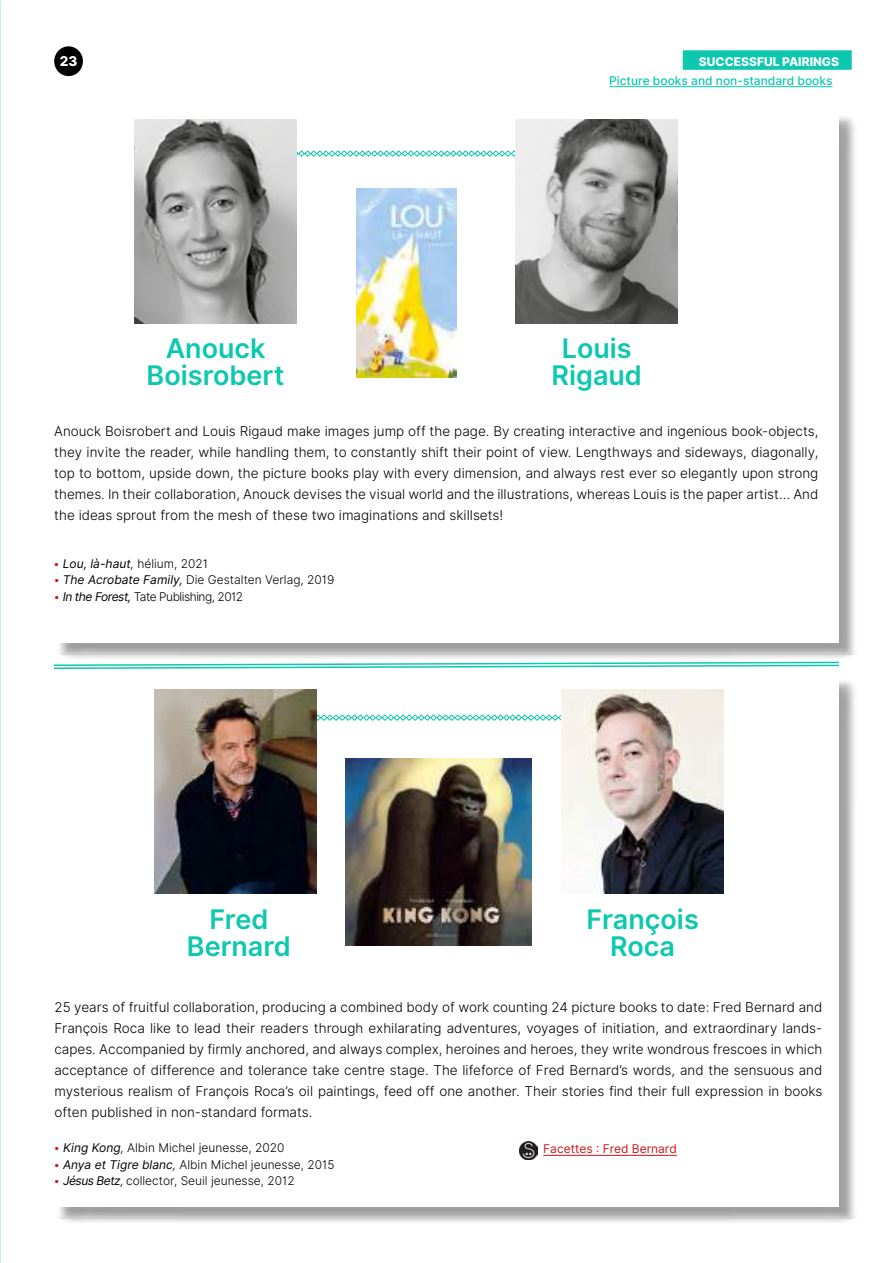
<style>
.page{position:relative;width:893px;height:1263px;background:#fff}
.page>*{position:absolute;margin:0;border:0;box-sizing:border-box;transform-origin:0 0}
.t1{font:600 27px/27px "Inter";color:#0dc8af;text-align:center}
.t2{font:13.5px/21px "Inter Light BETA";color:#000;text-align:justify}
.t3{font:800 13.5px "Inter";color:#fff}
.t4{font:12px "Inter Light BETA";color:#000}
.t5{font:500 12px "Inter";color:#0dc8af}
.t6{font:12px "Inter Light BETA";letter-spacing:-.04em;color:#000}
.t7{font:italic 12px "Inter";color:#000}
.t8{font:12px "Inter";color:#cd1619}
.t9{font:800 12px "Inter";color:#fff}
.s1{font-family:"Inter Light BETA";font-style:normal;color:#cd1619}
.s2{font-family:"Inter Light Italic BETA";font-style:normal}
.s3{font-family:"Inter Light BETA";font-style:normal}
.s4{color:#cd1619}
.s5{font-family:"Inter";font-style:italic}
.s6{font-family:"Inter Light Italic BETA"}
</style>
<div class="page">
<div style="left:54px;top:46px;width:29px;height:30px;background:#000;border-radius:50%"></div>
<div style="left:56px;top:114px;width:801px;height:547px;background:#000;opacity:.38"></div>
<div style="left:54px;top:111px;width:785px;height:532px;background:#fff"></div>
<div style="left:683px;top:50px;width:169px;height:20px;background:#0dc8af"></div>
<svg style="left:54px;top:661px;width:785px;height:8px"></svg>
<hr style="left:609px;top:86px;width:224px;height:1px;background:#0dc8af">
<div style="left:56px;top:677px;width:801px;height:548px;background:#000;opacity:.38"></div>
<div style="left:54px;top:675px;width:785px;height:531px;background:#fff"></div>
<svg style="left:296px;top:150px;width:220px;height:7px"></svg>
<img style="left:135px;top:119px;width:161px;height:204px">
<img style="left:516px;top:119px;width:161px;height:204px">
<img style="left:356px;top:188px;width:100px;height:190px">
<svg style="left:316px;top:714px;width:246px;height:7px"></svg>
<img style="left:154px;top:689px;width:162px;height:204px">
<img style="left:562px;top:689px;width:161px;height:204px">
<img style="left:345px;top:758px;width:186px;height:188px">
<hr style="left:543px;top:1155px;width:134px;height:1px;background:#cd1619">
<img style="left:520px;top:1142px;width:18px;height:18px">
<p class="t3" style="left:60px;top:51px;width:19px">23</p>
<p class="t9" style="left:699px;top:52px;width:142px">SUCCESSFUL PAIRINGS</p>
<p class="t5" style="left:609px;top:72px;width:225px">Picture books and non-standard books</p>
<h1 class="t1" style="left:147px;top:335px;width:139px">Anouck<br>Boisrobert</h1>
<h1 class="t1" style="left:551px;top:335px;width:92px">Louis<br>Rigaud</h1>
<p class="t2" style="left:54px;top:421px;width:766px">Anouck Boisrobert and Louis Rigaud make images jump off the page. By creating interactive and ingenious book-objects, they invite the reader, while handling them, to constantly shift their point of view. Lengthways and sideways, diagonally, top to bottom, upside down, the picture books play with every dimension, and always rest ever so elegantly upon strong themes. In their collaboration, Anouck devises the visual world and the illustrations, whereas Louis is the paper artist… And the ideas sprout from the mesh of these two imaginations and skillsets!</p>
<p class="t7" style="left:54px;top:555px;width:155px"><span class="s1">•</span> Lou, là-haut<span class="s2">,</span> <span class="s3">hélium, 2021</span></p>
<p class="t4" style="left:54px;top:571px;width:282px"><span class="s4">•</span> <span class="s5">The Acrobate Family,</span> Die Gestalten Verlag, 2019</p>
<p class="t6" style="left:54px;top:588px;width:191px"><span class="s4">•</span> <span class="s5">In the Forest,</span> Tate Publishing, 2012</p>
<h1 class="t1" style="left:187px;top:906px;width:106px">Fred<br>Bernard</h1>
<h1 class="t1" style="left:586px;top:906px;width:114px">François<br>Roca</h1>
<p class="t2" style="left:54px;top:997px;width:769px">25 years of fruitful collaboration, producing a combined body of work counting 24 picture books to date: Fred Bernard and François Roca like to lead their readers through exhilarating adventures, voyages of initiation, and extraordinary lands&shy;capes. Accompanied by firmly anchored, and always complex, heroines and heroes, they write wondrous frescoes in which acceptance of difference and tolerance take centre stage. The lifeforce of Fred Bernard’s words, and the sensuous and mysterious realism of François Roca’s oil paintings, feed off one another. Their stories find their full expression in books often published in non-standard formats.</p>
<p class="t4" style="left:54px;top:1139px;width:232px"><span class="s4">•</span> <span class="s5">King Kong</span><span class="s6">,</span> Albin Michel jeunesse, 2020</p>
<p class="t4" style="left:54px;top:1156px;width:282px"><span class="s4">•</span> <span class="s5">Anya et Tigre blanc</span><span class="s6">,</span> Albin Michel jeunesse, 2015</p>
<p class="t4" style="left:54px;top:1172px;width:242px"><span class="s4">•</span> <span class="s5">Jésus Betz</span><span class="s6">,</span> collector, Seuil jeunesse, 2012</p>
<p class="t8" style="left:543px;top:1140px;width:135px">Facettes : Fred Bernard</p>
</div>
